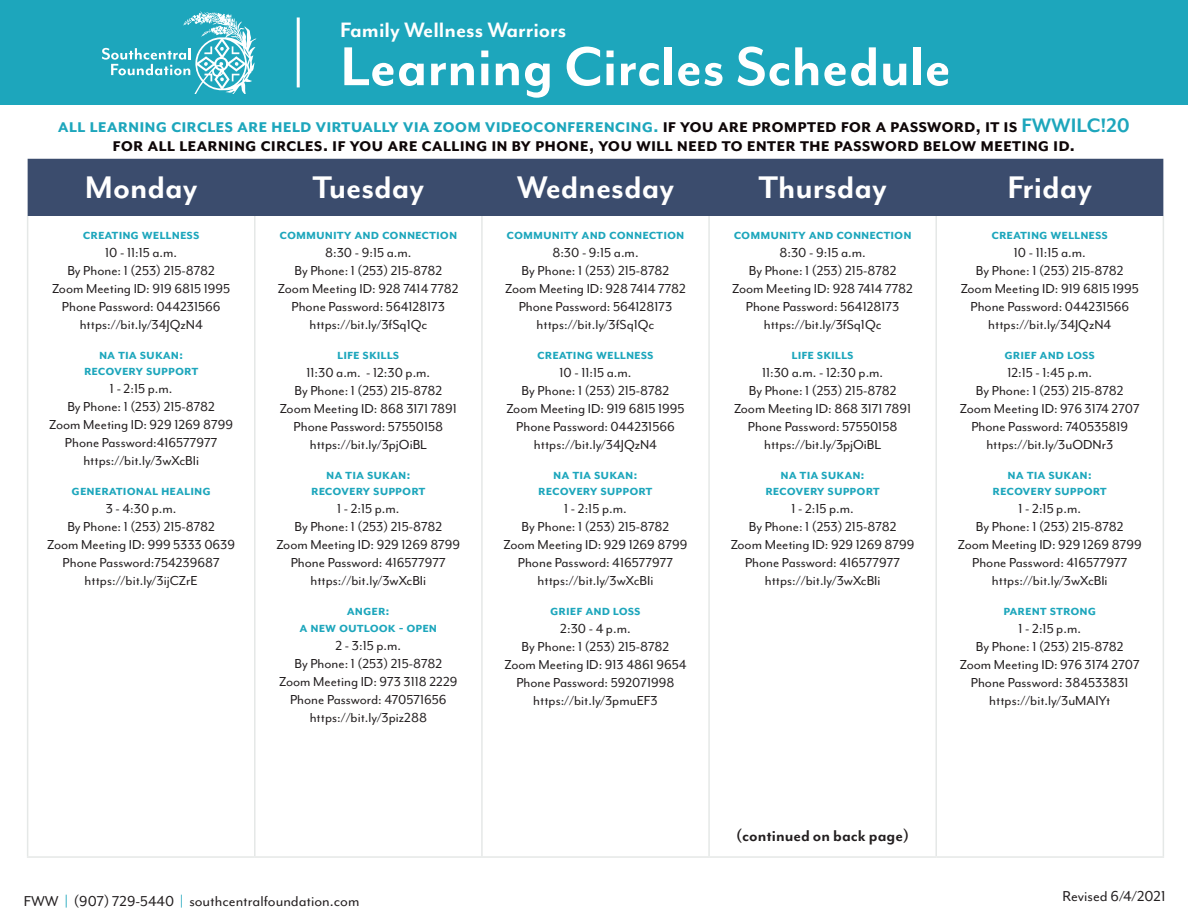
<style>
.page{position:relative;width:1188px;height:918px;background:#fff}
.page>*{position:absolute;margin:0;border:0;box-sizing:border-box;transform-origin:0 0}
.t1{font:700 63px "Mr Eaves Mod OT";color:#fff}
.t2{font:700 36px "Mr Eaves Mod OT";color:#fff}
.t3{font:700 24px "Mr Eaves Mod OT";color:#fff}
.Front_-_Title{font:700 22.5px/19.5px "Mr Eaves Mod OT";color:#0e0607;text-align:center}
.Front_-_Description{font:700 18px "Mr Eaves Mod OT";color:#231f20}
.Front_-_Title-2{font:700 16.5px "Mr Eaves Mod OT";color:#1da6bc}
.t4{font:16.5px "Mr Eaves Mod OT";color:#231f20}
.Front_-_Description-2{font:15px/18px "Mr Eaves Mod OT";color:#231f20;text-align:center}
.s1{color:#1da6bc}
</style>
<div class="page">
<div style="left:0;top:0;width:1188px;height:105px;background:#1da6bc"></div>
<svg style="left:102px;top:11px;width:154px;height:83px"></svg>
<hr style="left:297px;top:17px;width:3px;height:70px;background:#fff">
<div style="left:28px;top:159px;width:1135px;height:57px;background:#3b4c6d"></div>
<hr style="left:27px;top:216px;width:1px;height:640px;background:#e5e8e7">
<hr style="left:254px;top:216px;width:2px;height:640px;background:#e5e8e7">
<hr style="left:481px;top:216px;width:2px;height:640px;background:#e5e8e7">
<hr style="left:708px;top:216px;width:2px;height:640px;background:#e5e8e7">
<hr style="left:935px;top:216px;width:2px;height:640px;background:#e5e8e7">
<hr style="left:1163px;top:216px;width:1px;height:640px;background:#e5e8e7">
<hr style="left:27px;top:856px;width:228px;height:2px;background:#e5e8e7">
<hr style="left:255px;top:856px;width:227px;height:2px;background:#e5e8e7">
<hr style="left:482px;top:856px;width:227px;height:2px;background:#e5e8e7">
<hr style="left:709px;top:856px;width:227px;height:2px;background:#e5e8e7">
<hr style="left:936px;top:856px;width:228px;height:2px;background:#e5e8e7">
<p class="t3" style="left:340px;top:17px;width:227px">Family Wellness Warriors</p>
<p class="t1" style="left:340px;top:32px;width:613px">Learning Circles Schedule</p>
<p class="Front_-_Title" style="left:58px;top:115px;width:1074px"><span class="s1">all learning circles are held virtually via zoom videoconferencing.</span> if you are prompted for a password, it is <span class="s1">FWWILC!20 </span>for all learning circles. if you are calling in by phone, you will need to enter the password below meeting id.</p>
<p class="t2" style="left:85px;top:168px;width:114px">Monday</p>
<p class="t2" style="left:313px;top:168px;width:113px">Tuesday</p>
<p class="t2" style="left:517px;top:168px;width:159px">Wednesday</p>
<p class="t2" style="left:758px;top:168px;width:130px">Thursday</p>
<p class="t2" style="left:1007px;top:168px;width:86px">Friday</p>
<p class="Front_-_Title-2" style="left:83px;top:225px;width:118px">creating wellness</p>
<p class="Front_-_Description-2" style="left:52px;top:243px;width:180px">10 - 11:15 a.m.<br>By Phone: 1 (253) 215-8782<br>Zoom Meeting ID: 919 6815 1995<br>Phone Password: 044231566 https://bit.ly/34JQzN4</p>
<p class="Front_-_Title-2" style="left:99px;top:345px;width:86px">na tia sukan:</p>
<p class="Front_-_Title-2" style="left:84px;top:361px;width:116px">recovery support</p>
<p class="Front_-_Description-2" style="left:49px;top:380px;width:185px">1 - 2:15 p.m.<br>By Phone: 1 (253) 215-8782<br>Zoom Meeting ID: 929 1269 8799<br>Phone Password:416577977 https://bit.ly/3wXcBIi</p>
<p class="Front_-_Title-2" style="left:72px;top:481px;width:141px">generational healing</p>
<p class="Front_-_Description-2" style="left:47px;top:500px;width:189px">3 - 4:30 p.m.<br>By Phone: 1 (253) 215-8782<br>Zoom Meeting ID: 999 5333 0639<br>Phone Password:754239687 https://bit.ly/3ijCZrE</p>
<p class="Front_-_Title-2" style="left:279px;top:225px;width:179px">community and connection</p>
<p class="Front_-_Description-2" style="left:278px;top:243px;width:182px">8:30 - 9:15 a.m.<br>By Phone: 1 (253) 215-8782<br>Zoom Meeting ID: 928 7414 7782<br>Phone Password: 564128173 https://bit.ly/3fSq1Qc</p>
<p class="Front_-_Title-2" style="left:337px;top:345px;width:64px">life skills</p>
<p class="Front_-_Description-2" style="left:280px;top:363px;width:179px">11:30 a.m. - 12:30 p.m.<br>By Phone: 1 (253) 215-8782<br>Zoom Meeting ID: 868 3171 7891<br>Phone Password: 57550158 https://bit.ly/3pjOiBL</p>
<p class="Front_-_Title-2" style="left:326px;top:465px;width:86px">na tia sukan:</p>
<p class="Front_-_Title-2" style="left:311px;top:481px;width:116px">recovery support</p>
<p class="Front_-_Description-2" style="left:276px;top:500px;width:185px">1 - 2:15 p.m.<br>By Phone: 1 (253) 215-8782<br>Zoom Meeting ID: 929 1269 8799<br>Phone Password: 416577977 https://bit.ly/3wXcBIi</p>
<p class="Front_-_Title-2" style="left:347px;top:601px;width:44px">anger:</p>
<p class="Front_-_Title-2" style="left:300px;top:618px;width:139px">a new outlook - open</p>
<p class="Front_-_Description-2" style="left:279px;top:636px;width:180px">2 - 3:15 p.m.<br>By Phone: 1 (253) 215-8782<br>Zoom Meeting ID: 973 3118 2229<br>Phone Password: 470571656 https://bit.ly/3piz288</p>
<p class="Front_-_Title-2" style="left:507px;top:225px;width:179px">community and connection</p>
<p class="Front_-_Description-2" style="left:505px;top:243px;width:182px">8:30 - 9:15 a.m.<br>By Phone: 1 (253) 215-8782<br>Zoom Meeting ID: 928 7414 7782<br>Phone Password: 564128173 https://bit.ly/3fSq1Qc</p>
<p class="Front_-_Title-2" style="left:537px;top:345px;width:118px">creating wellness</p>
<p class="Front_-_Description-2" style="left:506px;top:363px;width:180px">10 - 11:15 a.m.<br>By Phone: 1 (253) 215-8782<br>Zoom Meeting ID: 919 6815 1995<br>Phone Password: 044231566 https://bit.ly/34JQzN4</p>
<p class="Front_-_Title-2" style="left:553px;top:465px;width:86px">na tia sukan:</p>
<p class="Front_-_Title-2" style="left:538px;top:481px;width:116px">recovery support</p>
<p class="Front_-_Description-2" style="left:504px;top:500px;width:185px">1 - 2:15 p.m.<br>By Phone: 1 (253) 215-8782<br>Zoom Meeting ID: 929 1269 8799<br>Phone Password: 416577977 https://bit.ly/3wXcBIi</p>
<p class="Front_-_Title-2" style="left:550px;top:601px;width:92px">grief and loss</p>
<p class="Front_-_Description-2" style="left:504px;top:620px;width:184px">2:30 - 4 p.m.<br>By Phone: 1 (253) 215-8782<br>Zoom Meeting ID: 913 4861 9654<br>Phone Password: 592071998 https://bit.ly/3pmuEF3</p>
<p class="Front_-_Title-2" style="left:734px;top:225px;width:179px">community and connection</p>
<p class="Front_-_Description-2" style="left:732px;top:243px;width:182px">8:30 - 9:15 a.m.<br>By Phone: 1 (253) 215-8782<br>Zoom Meeting ID: 928 7414 7782<br>Phone Password: 564128173 https://bit.ly/3fSq1Qc</p>
<p class="Front_-_Title-2" style="left:792px;top:345px;width:64px">life skills</p>
<p class="Front_-_Description-2" style="left:734px;top:363px;width:179px">11:30 a.m. - 12:30 p.m.<br>By Phone: 1 (253) 215-8782<br>Zoom Meeting ID: 868 3171 7891<br>Phone Password: 57550158 https://bit.ly/3pjOiBL</p>
<p class="Front_-_Title-2" style="left:780px;top:465px;width:86px">na tia sukan:</p>
<p class="Front_-_Title-2" style="left:765px;top:481px;width:116px">recovery support</p>
<p class="Front_-_Description-2" style="left:731px;top:500px;width:185px">1 - 2:15 p.m.<br>By Phone: 1 (253) 215-8782<br>Zoom Meeting ID: 929 1269 8799<br>Phone Password: 416577977 https://bit.ly/3wXcBIi</p>
<p class="Front_-_Title-2" style="left:992px;top:225px;width:118px">creating wellness</p>
<p class="Front_-_Description-2" style="left:961px;top:243px;width:180px">10 - 11:15 a.m.<br>By Phone: 1 (253) 215-8782<br>Zoom Meeting ID: 919 6815 1995<br>Phone Password: 044231566 https://bit.ly/34JQzN4</p>
<p class="Front_-_Title-2" style="left:1005px;top:345px;width:92px">grief and loss</p>
<p class="Front_-_Description-2" style="left:960px;top:363px;width:181px">12:15 - 1:45 p.m.<br>By Phone: 1 (253) 215-8782<br>Zoom Meeting ID: 976 3174 2707<br>Phone Password: 740535819 https://bit.ly/3uODNr3</p>
<p class="Front_-_Title-2" style="left:1008px;top:465px;width:86px">na tia sukan:</p>
<p class="Front_-_Title-2" style="left:993px;top:481px;width:116px">recovery support</p>
<p class="Front_-_Description-2" style="left:958px;top:500px;width:185px">1 - 2:15 p.m.<br>By Phone: 1 (253) 215-8782<br>Zoom Meeting ID: 929 1269 8799<br>Phone Password: 416577977 https://bit.ly/3wXcBIi</p>
<p class="Front_-_Title-2" style="left:1003px;top:601px;width:94px">parent strong</p>
<p class="Front_-_Description-2" style="left:960px;top:620px;width:181px">1 - 2:15 p.m.<br>By Phone: 1 (253) 215-8782<br>Zoom Meeting ID: 976 3174 2707<br>Phone Password: 384533831 https://bit.ly/3uMAIYt</p>
<p class="Front_-_Description" style="left:736px;top:826px;width:174px">(continued on back page)</p>
<p class="t4" style="left:24px;top:892px;width:337px">FWW <span class="s1">|</span> (907) 729-5440 <span class="s1">|</span> southcentralfoundation.com</p>
<p class="t4" style="left:1063px;top:888px;width:104px">Revised 6/4/2021</p>
</div>
